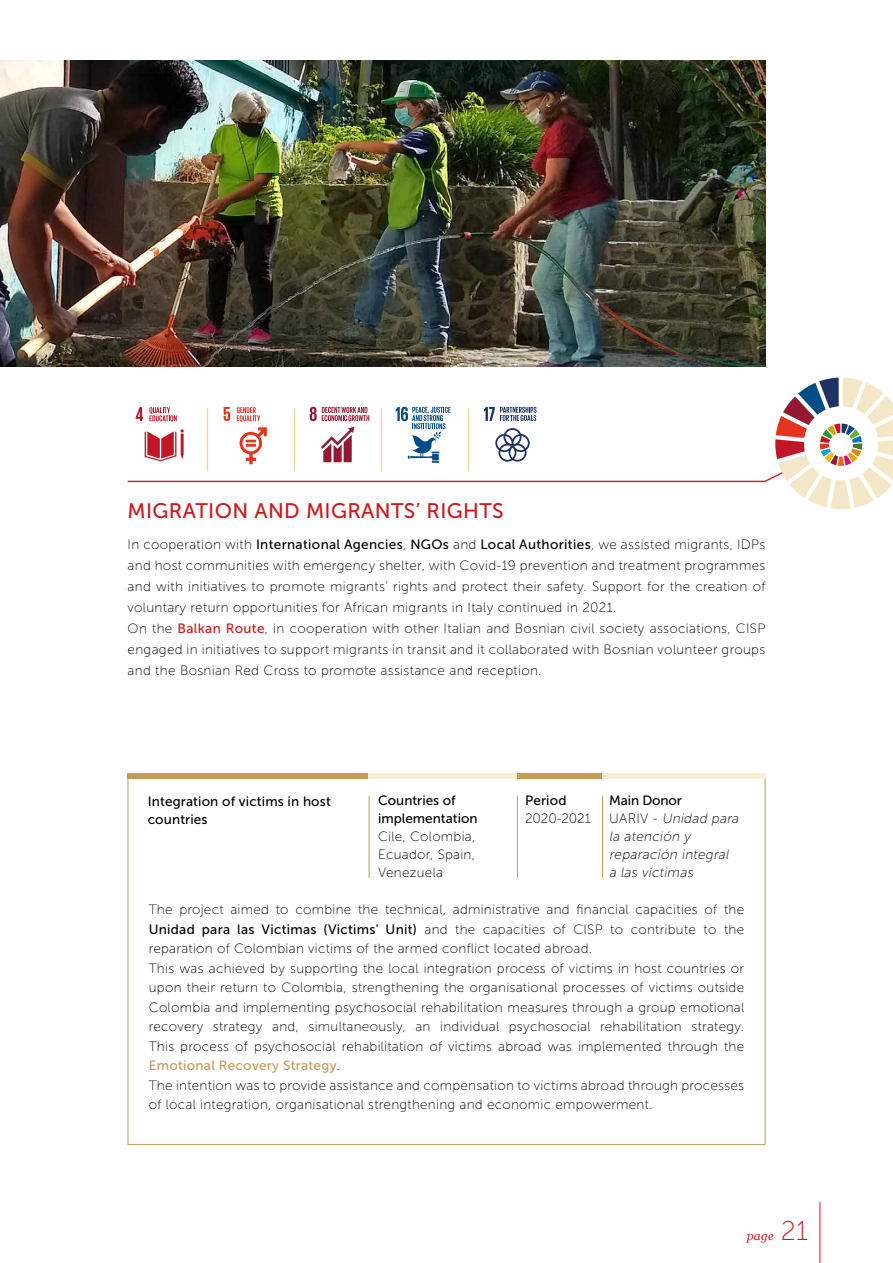
<style>
.page{position:relative;width:893px;height:1263px;background:#fff}
.page>*{position:absolute;margin:0;border:0;box-sizing:border-box;transform-origin:0 0}
.t1{font:27px "Museo Sans 100";color:#cd171a}
.t2{font:21px "Museo Sans 500";letter-spacing:.02em;color:#cd171a}
.t3{font:italic 13.65px/18px "Museo Sans 100";color:#000}
.t4{font:13.5px/19.5px "Museo Sans 100";letter-spacing:.02em;color:#000}
.t5{font:13.5px/18px "Museo Sans 500";letter-spacing:.01em;color:#000}
.t6{font:13.5px "Museo Sans 500";letter-spacing:.02em;color:#c69a55}
.t7{font:13.5px "Museo Sans 100";letter-spacing:-.005em;color:#000}
.t8{font:13.5px "Museo Sans 500";letter-spacing:-.01em;color:#000}
.t9{font:italic 12px "Georgia";color:#cd171a}
.s1{font-family:"Museo Sans 500"}
.s2{font-family:"Museo Sans 500";color:#cd171a}
.s3{font-style:normal}
.s4{font-family:"Museo Sans 100";color:#000}
</style>
<div class="page">
<hr style="left:517px;top:796px;width:1px;height:82px;background:#c69a55">
<hr style="left:369px;top:796px;width:1px;height:82px;background:#c69a55">
<hr style="left:602px;top:796px;width:1px;height:82px;background:#c69a55">
<div style="left:128px;top:773px;width:241px;height:5px;background:#c69a55"></div>
<div style="left:517px;top:773px;width:85px;height:5px;background:#c69a55"></div>
<div style="left:369px;top:773px;width:148px;height:5px;background:#f9edd5"></div>
<div style="left:602px;top:773px;width:163px;height:5px;background:#f9edd5"></div>
<img style="left:0;top:61px;width:765px;height:306px">
<svg style="left:127px;top:378px;width:766px;height:131px"></svg>
<hr style="left:820px;top:1202px;width:1px;height:61px;background:#cd171a">
<h2 class="t2" style="left:128px;top:499px;width:378px">MIGRATION AND MIGRANTS’ RIGHTS</h2>
<p class="t4" style="left:128px;top:534px;width:639px;line-height:21px">In cooperation with <span class="s1">International Agencies</span>, <span class="s1">NGOs</span> and <span class="s1">Local Authorities</span>, we assisted migrants, IDPs and host communities with emergency shelter, with Covid-19 prevention and treatment programmes and with initiatives to promote migrants' rights and protect their safety. Support for the creation of voluntary return opportunities for African migrants in Italy continued in 2021.<br>On the <span class="s2">Balkan Route</span>, in cooperation with other Italian and Bosnian civil society associations, CISP engaged in initiatives to support migrants in transit and it collaborated with Bosnian volunteer groups and the Bosnian Red Cross to promote assistance and reception.</p>
<p class="t5" style="left:148px;top:792px;width:185px">Integration of victims in host countries</p>
<p class="t5" style="left:378px;top:791px;width:101px">Countries of implementation</p>
<p class="t4" style="left:378px;top:827px;width:99px;line-height:18px;text-align:justify">Cile, Colombia, Ecuador, Spain, Venezuela</p>
<p class="t5" style="left:525px;top:791px;width:43px">Period</p>
<p class="t7" style="left:525px;top:811px;width:67px">2020-2021</p>
<p class="t8" style="left:609px;top:793px;width:74px">Main Donor</p>
<p class="t3" style="left:609px;top:809px;width:134px"><span class="s3">U A R I V -</span> Unidad para la atención y reparación integral a las víctimas</p>
<p class="t4" style="left:149px;top:900px;width:597px">The project aimed to combine the technical, administrative and financial capacities of the <span class="s1">Unidad para las Victimas (Victims' Unit)</span> and the capacities of CISP to contribute to the reparation of Colombian victims of the armed conflict located abroad.<br>This was achieved by supporting the local integration process of victims in host countries or upon their return to Colombia, strengthening the organisational processes of victims outside Colombia and implementing psychosocial rehabilitation measures through a group emotional recovery strategy and, simultaneously, an individual psychosocial rehabilitation strategy.<br>This process of psychosocial rehabilitation of victims abroad was implemented through the</p>
<p class="t6" style="left:149px;top:1058px;width:193px">Emotional Recovery Strategy<span class="s4">.</span></p>
<p class="t4" style="left:149px;top:1076px;width:597px">The intention was to provide assistance and compensation to victims abroad through processes of local integration, organisational strengthening and economic empowerment.</p>
<p class="t9" style="left:747px;top:1227px;width:29px">page</p>
<h1 class="t1" style="left:781px;top:1216px;width:28px">21</h1>
</div>
